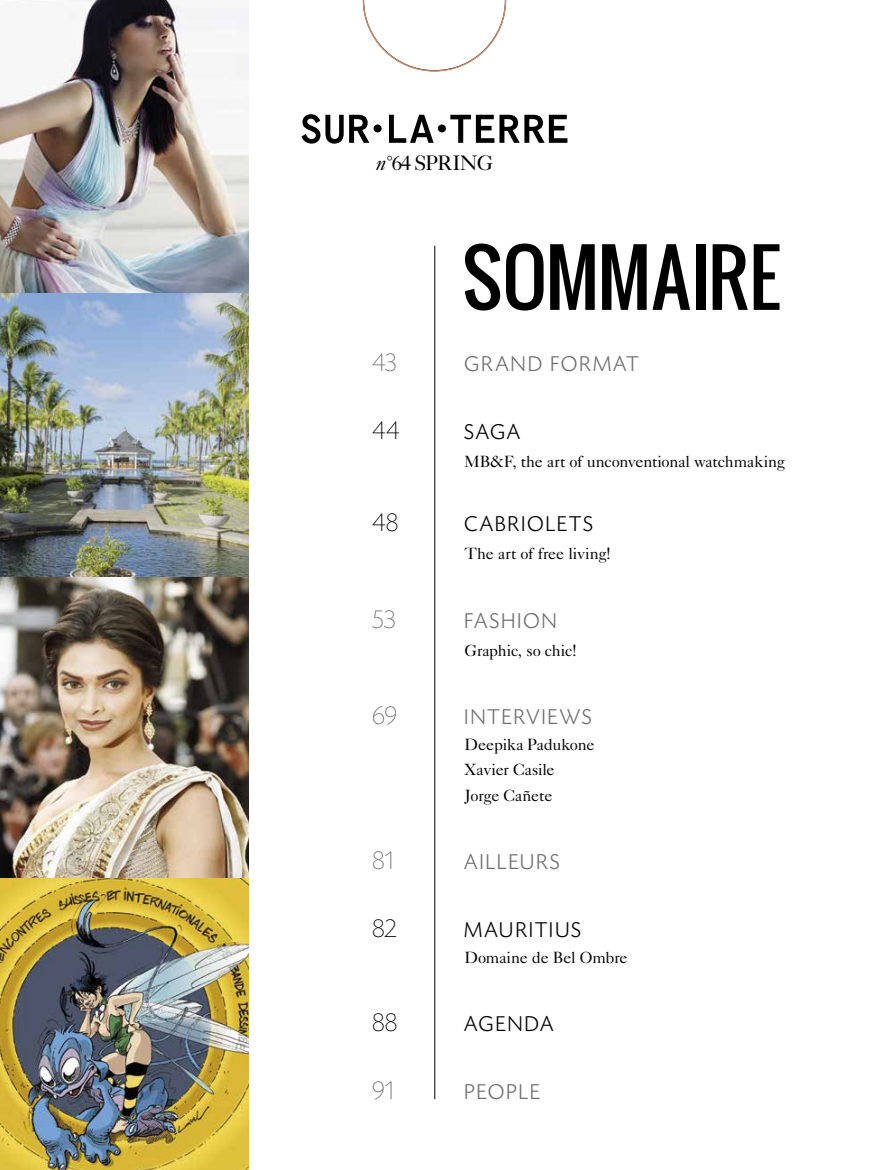
<style>
.page{position:relative;width:869px;height:1170px;background:#fff}
.page>*{position:absolute;margin:0;border:0;box-sizing:border-box;transform-origin:0 0}
.t1{font:75px "Oswald";letter-spacing:-.015em;color:#000}
.t2{font:200 27.5px "Today SHOP";letter-spacing:.03em;color:#6f6f6f}
.t3{font:200 27.5px "Today SHOP";letter-spacing:.035em;color:#000}
.t4{font:300 22.5px "Today SHOP";letter-spacing:.1em;color:#6f6f6f}
.t5{font:300 22.5px "Today SHOP";letter-spacing:.1em;color:#000}
.t6{font:21px "Caslon 540 LT Std";letter-spacing:-.03em;color:#000}
.t7{font:16.25px/25.4px "Caslon 540 LT Std";letter-spacing:-.005em;color:#000}
.s1{font-style:italic}
</style>
<div class="page">
<svg style="left:362px;top:0;width:144px;height:72px"></svg>
<img style="left:0;top:0;width:248px;height:578px">
<svg style="left:301px;top:114px;width:42px;height:30px"></svg>
<svg style="left:349px;top:115px;width:20px;height:28px"></svg>
<div style="left:373px;top:124px;width:8px;height:8px;background:#000;border-radius:50%"></div>
<div style="left:437px;top:124px;width:8px;height:8px;background:#000;border-radius:50%"></div>
<svg style="left:389px;top:115px;width:44px;height:28px"></svg>
<svg style="left:450px;top:115px;width:117px;height:28px"></svg>
<hr style="left:434px;top:246px;width:1px;height:852px;background:#000">
<img style="left:0;top:578px;width:248px;height:591px">
<p class="t6" style="left:375px;top:150px;width:119px"><span class="s1">n°</span>64 SPRING</p>
<h1 class="t1" style="left:461px;top:220px;width:322px">SOMMAIRE</h1>
<h2 class="t2" style="left:372px;top:347px;width:25px">43</h2>
<h3 class="t4" style="left:464px;top:351px;width:175px">GRAND FORMAT</h3>
<h2 class="t3" style="left:372px;top:416px;width:29px">44</h2>
<h3 class="t5" style="left:464px;top:420px;width:57px">SAGA</h3>
<p class="t7" style="left:464px;top:449px;width:322px">MB&amp;F, the art of unconventional watchmaking</p>
<h2 class="t3" style="left:372px;top:508px;width:27px">48</h2>
<h3 class="t5" style="left:464px;top:511px;width:130px">CABRIOLETS</h3>
<p class="t7" style="left:464px;top:541px;width:148px">The art of free living!</p>
<h2 class="t2" style="left:372px;top:604px;width:24px">53</h2>
<h3 class="t4" style="left:464px;top:608px;width:93px">FASHION</h3>
<p class="t7" style="left:464px;top:637px;width:114px">Graphic, so chic!</p>
<h2 class="t2" style="left:372px;top:701px;width:26px">69</h2>
<h3 class="t4" style="left:464px;top:705px;width:128px">INTERVIEWS</h3>
<p class="t7" style="left:464px;top:731px;width:131px">Deepika Padukone<br>Xavier Casile<br>Jorge Cañete</p>
<h2 class="t2" style="left:372px;top:846px;width:22px">81</h2>
<h3 class="t4" style="left:464px;top:849px;width:96px">AILLEURS</h3>
<h2 class="t3" style="left:372px;top:914px;width:26px">82</h2>
<h3 class="t5" style="left:464px;top:918px;width:118px">MAURITIUS</h3>
<p class="t7" style="left:464px;top:944px;width:164px">Domaine de Bel Ombre</p>
<h2 class="t3" style="left:372px;top:1007px;width:26px">88</h2>
<h3 class="t5" style="left:464px;top:1011px;width:90px">AGENDA</h3>
<h2 class="t2" style="left:372px;top:1076px;width:22px">91</h2>
<h3 class="t4" style="left:464px;top:1080px;width:77px">PEOPLE</h3>
</div>
